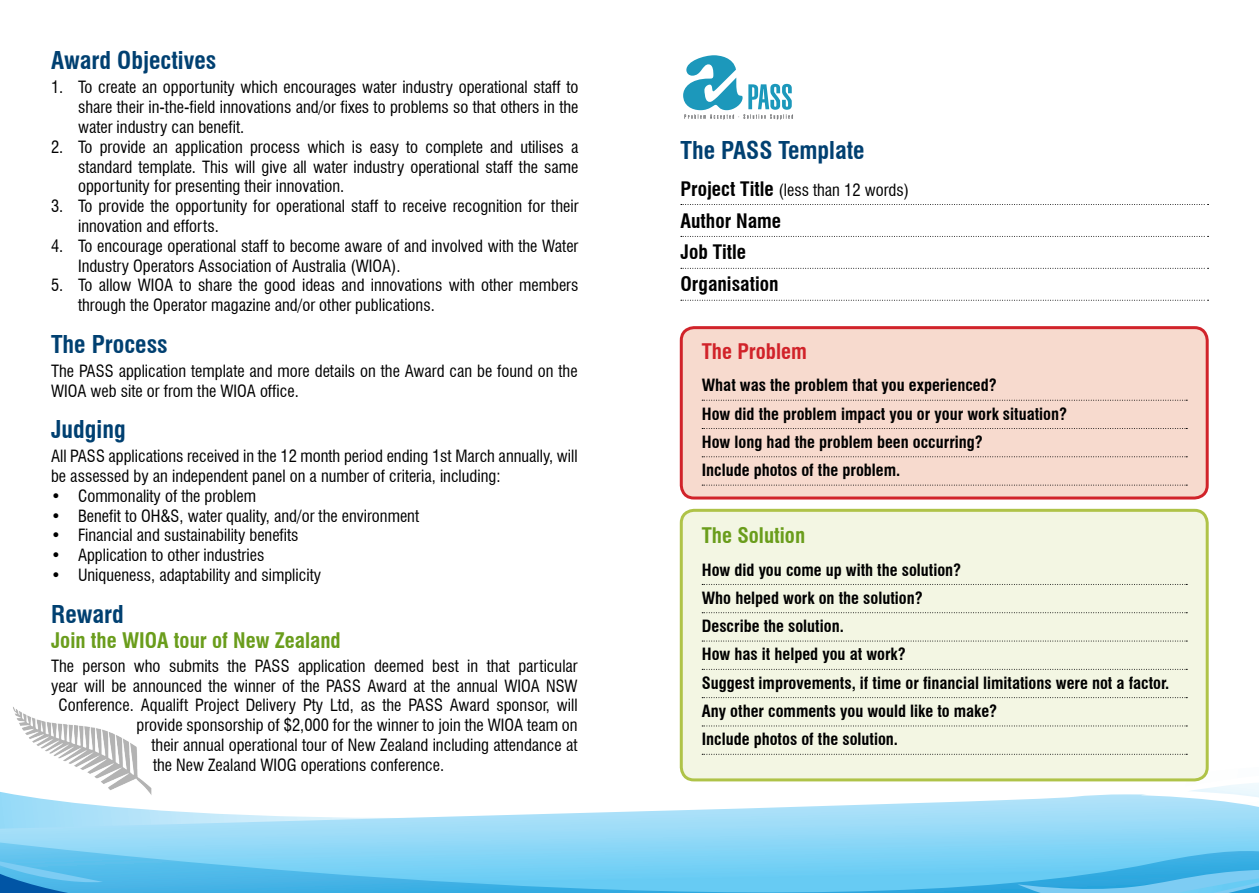
<style>
.page{position:relative;width:1259px;height:893px;background:#fff}
.page>*{position:absolute;margin:0;border:0;box-sizing:border-box;transform-origin:0 0}
.Body{font:700 condensed 24px "Swiss 721 BT";color:#004071}
.Body-2{font:700 condensed 21px "Swiss 721 BT";color:#6a9d1c}
.Body-3{font:700 condensed 21px "Swiss 721 BT";color:#d1232a}
.Body-4{font:700 condensed 19.5px "Swiss 721 BT";color:#000}
.Body-5{font:condensed 16.5px/19.8px "Swiss 721 BT";color:#000}
.Body-6{font:700 condensed 16.5px "Swiss 721 BT";color:#000}
.s1{font-weight:700;font-size:19.5px}
</style>
<div class="page">
<svg style="left:0;top:794px;width:1259px;height:45px"></svg>
<svg style="left:0;top:839px;width:1259px;height:18px;background:#86d4f6"></svg>
<svg style="left:1141px;top:774px;width:118px;height:38px"></svg>
<svg style="left:0;top:857px;width:1259px;height:36px;background:#5ec2ed"></svg>
<div style="left:681px;top:510px;width:526px;height:270px;background:#f3f6e3;border-radius:13px"></div>
<div style="left:680px;top:509px;width:528px;height:272px;border:3px solid #afc348;border-radius:13px"></div>
<div style="left:681px;top:328px;width:526px;height:170px;background:#f7dace;border-radius:13px"></div>
<div style="left:680px;top:326px;width:528px;height:173px;border:3px solid #d1232a;border-radius:13px"></div>
<svg style="left:681px;top:204px;width:527px;height:1px"></svg>
<svg style="left:681px;top:236px;width:527px;height:1px"></svg>
<svg style="left:681px;top:268px;width:527px;height:1px"></svg>
<svg style="left:681px;top:300px;width:527px;height:1px"></svg>
<svg style="left:702px;top:400px;width:485px;height:1px"></svg>
<svg style="left:702px;top:428px;width:485px;height:1px"></svg>
<svg style="left:702px;top:456px;width:485px;height:1px"></svg>
<svg style="left:702px;top:485px;width:485px;height:1px"></svg>
<svg style="left:702px;top:584px;width:485px;height:1px"></svg>
<svg style="left:702px;top:612px;width:485px;height:1px"></svg>
<svg style="left:702px;top:641px;width:485px;height:1px"></svg>
<svg style="left:702px;top:669px;width:485px;height:1px"></svg>
<svg style="left:702px;top:697px;width:485px;height:1px"></svg>
<svg style="left:702px;top:726px;width:485px;height:1px"></svg>
<svg style="left:702px;top:754px;width:485px;height:1px"></svg>
<svg style="left:683px;top:55px;width:110px;height:65px"></svg>
<img style="left:10px;top:707px;width:147px;height:96px">
<p class="Body" style="left:51px;top:46px;width:167px">Award Objectives</p>
<p class="Body-5" style="left:78px;top:77px;width:502px;text-align:justify;text-indent:-27px">1. To create an opportunity which encourages water industry operational staff to share their in-the-field innovations and/or fixes to problems so that others in the water industry can benefit.</p>
<p class="Body-5" style="left:78px;top:137px;width:502px;text-align:justify;text-indent:-27px">2. To provide an application process which is easy to complete and utilises a standard template. This will give all water industry operational staff the same opportunity for presenting their innovation.</p>
<p class="Body-5" style="left:78px;top:196px;width:502px;text-indent:-27px">3. To provide the opportunity for operational staff to receive recognition for their innovation and efforts.</p>
<p class="Body-5" style="left:78px;top:236px;width:502px;text-indent:-27px">4. To encourage operational staff to become aware of and involved with the Water<br>Industry Operators Association of Australia (WIOA).</p>
<p class="Body-5" style="left:78px;top:275px;width:502px;text-indent:-27px">5. To allow WIOA to share the good ideas and innovations with other members through the Operator magazine and/or other publications.</p>
<p class="Body" style="left:51px;top:330px;width:118px">The Process</p>
<p class="Body-5" style="left:51px;top:361px;width:528px">The PASS application template and more details on the Award can be found on the<br>WIOA web site or from the WIOA office.</p>
<p class="Body" style="left:51px;top:415px;width:76px">Judging</p>
<p class="Body-5" style="left:51px;top:446px;width:528px">All PASS applications received in the 12 month period ending 1st March annually, will be assessed by an independent panel on a number of criteria, including:</p>
<p class="Body-5" style="left:51px;top:486px;width:206px">• Commonality of the problem</p>
<p class="Body-5" style="left:51px;top:506px;width:369px">• Benefit to OH&amp;S, water quality, and/or the environment</p>
<p class="Body-5" style="left:51px;top:525px;width:249px">• Financial and sustainability benefits</p>
<p class="Body-5" style="left:51px;top:545px;width:215px">• Application to other industries</p>
<p class="Body-5" style="left:51px;top:565px;width:271px">• Uniqueness, adaptability and simplicity</p>
<p class="Body" style="left:51px;top:599px;width:74px">Reward</p>
<p class="Body-2" style="left:51px;top:627px;width:291px">Join the WIOA tour of New Zealand</p>
<p class="Body-5" style="left:51px;top:656px;width:528px">The person who submits the PASS application deemed best in that particular</p>
<p class="Body-5" style="left:51px;top:676px;width:528px">year will be announced the winner of the PASS Award at the annual WIOA NSW</p>
<p class="Body-5" style="left:59px;top:695px;width:520px">Conference. Aqualift Project Delivery Pty Ltd, as the PASS Award sponsor, will</p>
<p class="Body-5" style="left:137px;top:715px;width:442px">provide sponsorship of $2,000 for the winner to join the WIOA team on</p>
<p class="Body-5" style="left:152px;top:735px;width:427px">their annual operational tour of New Zealand including attendance at</p>
<p class="Body-5" style="left:153px;top:755px;width:292px">the New Zealand WIOG operations conference.</p>
<p class="Body" style="left:680px;top:136px;width:186px">The PASS Template</p>
<p class="Body-5" style="left:680px;top:180px;width:230px"><span class="s1">Project Title</span> (less than 12 words)</p>
<p class="Body-4" style="left:680px;top:209px;width:102px">Author Name</p>
<p class="Body-4" style="left:680px;top:241px;width:67px">Job Title</p>
<p class="Body-4" style="left:680px;top:273px;width:99px">Organisation</p>
<p class="Body-3" style="left:702px;top:339px;width:107px">The Problem</p>
<p class="Body-6" style="left:702px;top:375px;width:296px">What was the problem that you experienced?</p>
<p class="Body-6" style="left:702px;top:404px;width:367px">How did the problem impact you or your work situation?</p>
<p class="Body-6" style="left:702px;top:432px;width:283px">How long had the problem been occurring?</p>
<p class="Body-6" style="left:702px;top:460px;width:200px">Include photos of the problem.</p>
<p class="Body-2" style="left:702px;top:523px;width:105px">The Solution</p>
<p class="Body-6" style="left:702px;top:560px;width:261px">How did you come up with the solution?</p>
<p class="Body-6" style="left:702px;top:588px;width:223px">Who helped work on the solution?</p>
<p class="Body-6" style="left:702px;top:616px;width:143px">Describe the solution.</p>
<p class="Body-6" style="left:702px;top:645px;width:205px">How has it helped you at work?</p>
<p class="Body-6" style="left:702px;top:673px;width:469px">Suggest improvements, if time or financial limitations were not a factor.</p>
<p class="Body-6" style="left:702px;top:701px;width:297px">Any other comments you would like to make?</p>
<p class="Body-6" style="left:702px;top:729px;width:198px">Include photos of the solution.</p>
</div>
